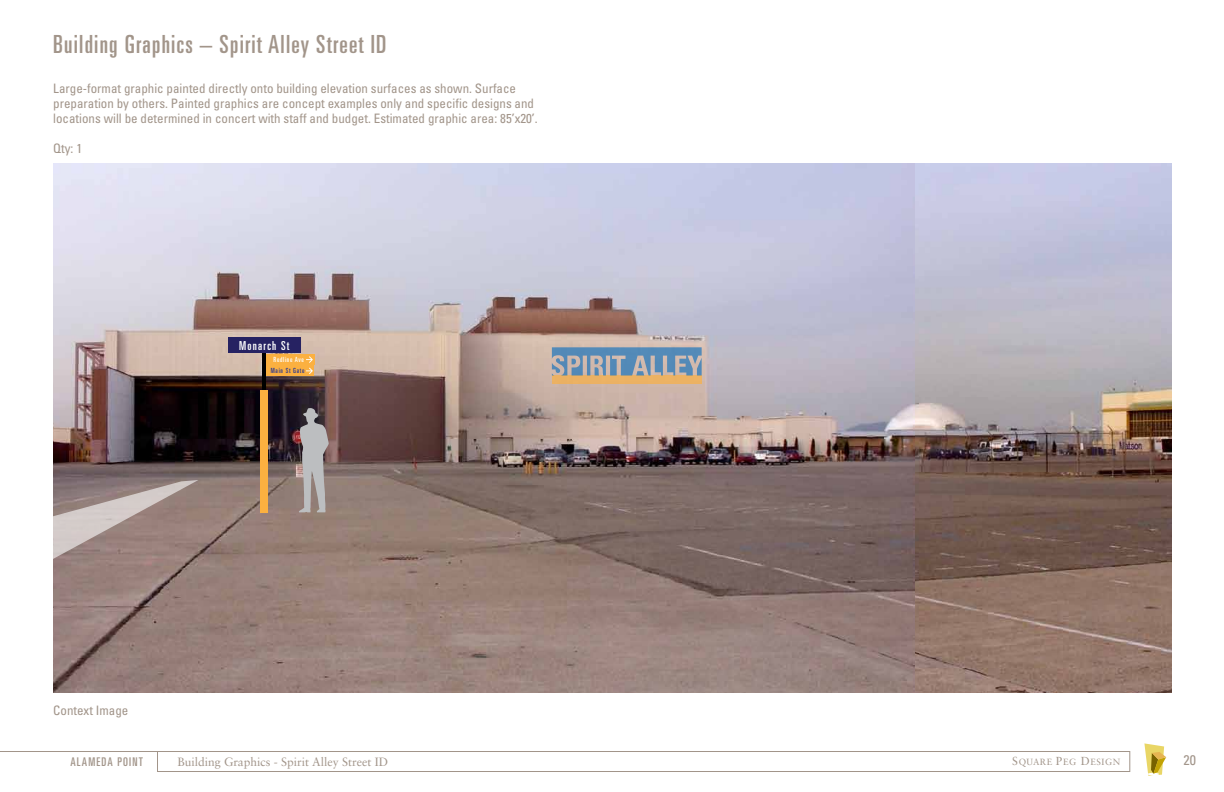
<style>
.page{position:relative;width:1224px;height:792px;background:#fff}
.page>*{position:absolute;margin:0;border:0;box-sizing:border-box;transform-origin:0 0}
.t1{font:ultra-condensed 25px "Univers";letter-spacing:.05em;color:#a2958a}
.t2{font:condensed 14px "Univers";color:#a2958a}
.t3{font:condensed 13px/15px "Univers";color:#a2958a}
.t4{font:ultra-condensed 12.4px "Univers";letter-spacing:.1em;color:#fff}
.t5{font:12px "Sabon";color:#a2958a}
.t6{font:ultra-condensed 12px "Univers";letter-spacing:.1em;color:#a2958a}
.t7{font:9px "Sabon";letter-spacing:.065em;color:#a2958a}
.t8{font:ultra-condensed 7.1px "Univers";letter-spacing:.1em;color:#fff}
.t9{font:ultra-condensed 7.1px "Univers";letter-spacing:.1em;color:#2b3990}
.s1{font-size:11.6px}
</style>
<div class="page">
<svg style="left:0;top:751px;width:1130px;height:21px"></svg>
<svg style="left:1144px;top:743px;width:22px;height:33px"></svg>
<img style="left:914px;top:164px;width:258px;height:528px">
<img style="left:53px;top:164px;width:861px;height:528px">
<div style="left:552px;top:376px;width:150px;height:8px;background:#ecb263"></div>
<div style="left:263px;top:366px;width:51px;height:10px;background:#fbb040"></div>
<div style="left:265px;top:354px;width:50px;height:10px;background:#fbb040"></div>
<hr style="left:262px;top:340px;width:4px;height:168px;background:#000">
<div style="left:261px;top:390px;width:7px;height:123px;background:#fbb040"></div>
<div style="left:228px;top:337px;width:73px;height:16px;background:#262262"></div>
<svg style="left:306px;top:356px;width:7px;height:18px"></svg>
<svg style="left:299px;top:408px;width:30px;height:104px;background:#9f9898"></svg>
<svg style="left:552px;top:347px;width:150px;height:29px;background:#809ab1"></svg>
<svg style="left:53px;top:480px;width:145px;height:89px;background:#a4928e"></svg>
<h1 class="t1" style="left:53px;top:30px;width:335px">Building Graphics – Spirit Alley Street ID</h1>
<p class="t3" style="left:53px;top:80px;width:486px">Large-format graphic painted directly onto building elevation surfaces as shown. Surface preparation by others. Painted graphics are concept examples only and specific designs and locations will be determined in concert with staff and budget. Estimated graphic area: 85’x20’.</p>
<p class="t3" style="left:53px;top:140px;width:30px">Qty: 1</p>
<p class="t4" style="left:239px;top:338px;width:52px">Monarch St</p>
<p class="t8" style="left:274px;top:355px;width:32px">Redline Ave</p>
<p class="t9" style="left:271px;top:367px;width:35px">Main St Gate</p>
<p class="t3" style="left:53px;top:702px;width:77px">Context Image</p>
<p class="t6" style="left:70px;top:755px;width:74px">ALAMEDA POINT</p>
<p class="t5" style="left:178px;top:755px;width:212px">Building Graphics - Spirit Alley Street ID</p>
<p class="t7" style="left:1012px;top:757px;width:109px"><span class="s1">S</span>QUARE <span class="s1">P</span>EG <span class="s1">D</span>ESIGN</p>
<p class="t2" style="left:1184px;top:751px;width:14px">20</p>
</div>
